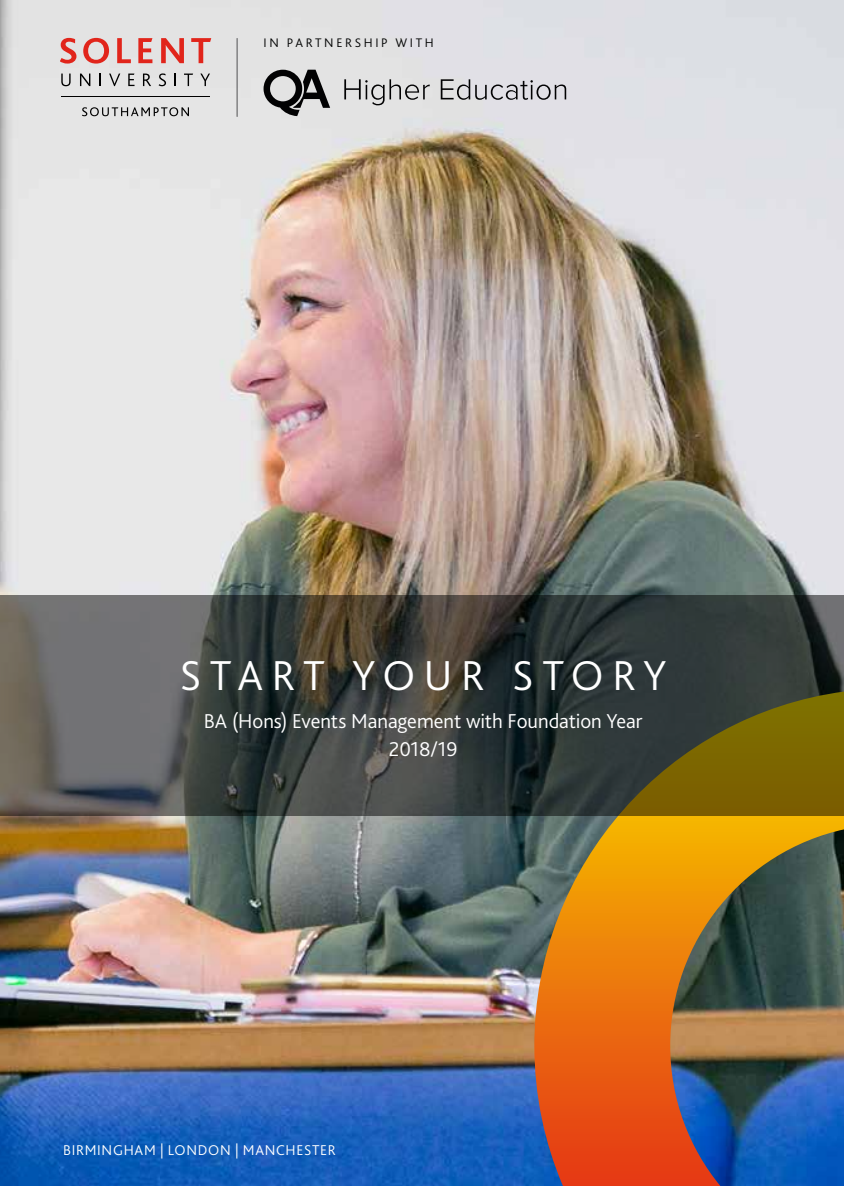
<style>
.page{position:relative;width:844px;height:1186px;background:#fff}
.page>*{position:absolute;margin:0;border:0;box-sizing:border-box;transform-origin:0 0}
.t1{font:300 43.75px "Bliss";letter-spacing:.195em;color:#fff}
.t2{font:300 21px/28px "Bliss";letter-spacing:-.005em;color:#fff;text-align:center}
.t3{font:300 14.88px "Bliss";letter-spacing:.05em;color:#fff}
.t4{font:300 12.95px "Bliss";letter-spacing:.2em;color:#010202}
</style>
<div class="page">
<img style="left:0;top:0;width:843px;height:1186px">
<svg style="left:534px;top:816px;width:309px;height:370px;background:#976a3d"></svg>
<svg style="left:0;top:595px;width:843px;height:221px;background:#484a3e"></svg>
<svg style="left:263px;top:70px;width:67px;height:46px;background:#868687"></svg>
<svg style="left:344px;top:79px;width:85px;height:26px;background:#bcbcbc"></svg>
<svg style="left:440px;top:79px;width:126px;height:21px;background:#b4b3b7"></svg>
<svg style="left:82px;top:107px;width:107px;height:9px"></svg>
<svg style="left:61px;top:74px;width:10px;height:12px"></svg>
<svg style="left:80px;top:74px;width:10px;height:12px"></svg>
<svg style="left:100px;top:74px;width:1px;height:12px"></svg>
<svg style="left:109px;top:74px;width:11px;height:12px"></svg>
<svg style="left:128px;top:74px;width:6px;height:12px"></svg>
<svg style="left:143px;top:74px;width:8px;height:12px"></svg>
<svg style="left:158px;top:73px;width:8px;height:13px"></svg>
<svg style="left:174px;top:74px;width:2px;height:12px"></svg>
<svg style="left:184px;top:74px;width:9px;height:12px"></svg>
<svg style="left:200px;top:74px;width:10px;height:12px"></svg>
<svg style="left:61px;top:38px;width:15px;height:26px"></svg>
<svg style="left:83px;top:38px;width:26px;height:26px"></svg>
<svg style="left:117px;top:38px;width:14px;height:25px"></svg>
<svg style="left:138px;top:38px;width:14px;height:25px"></svg>
<svg style="left:161px;top:38px;width:23px;height:25px"></svg>
<svg style="left:191px;top:38px;width:20px;height:25px"></svg>
<hr style="left:61px;top:96px;width:149px;height:1px;background:#000">
<hr style="left:236px;top:38px;width:1px;height:79px;background:#7f7f80">
<p class="t4" style="left:263px;top:35px;width:172px">IN PARTNERSHIP WITH</p>
<h1 class="t1" style="left:180px;top:648px;width:488px">START YOUR STORY</h1>
<p class="t2" style="left:204px;top:707px;width:440px">BA (Hons) Events Management with Foundation Year<br>2018/19</p>
<p class="t3" style="left:63px;top:1141px;width:274px">BIRMINGHAM | LONDON | MANCHESTER</p>
</div>
